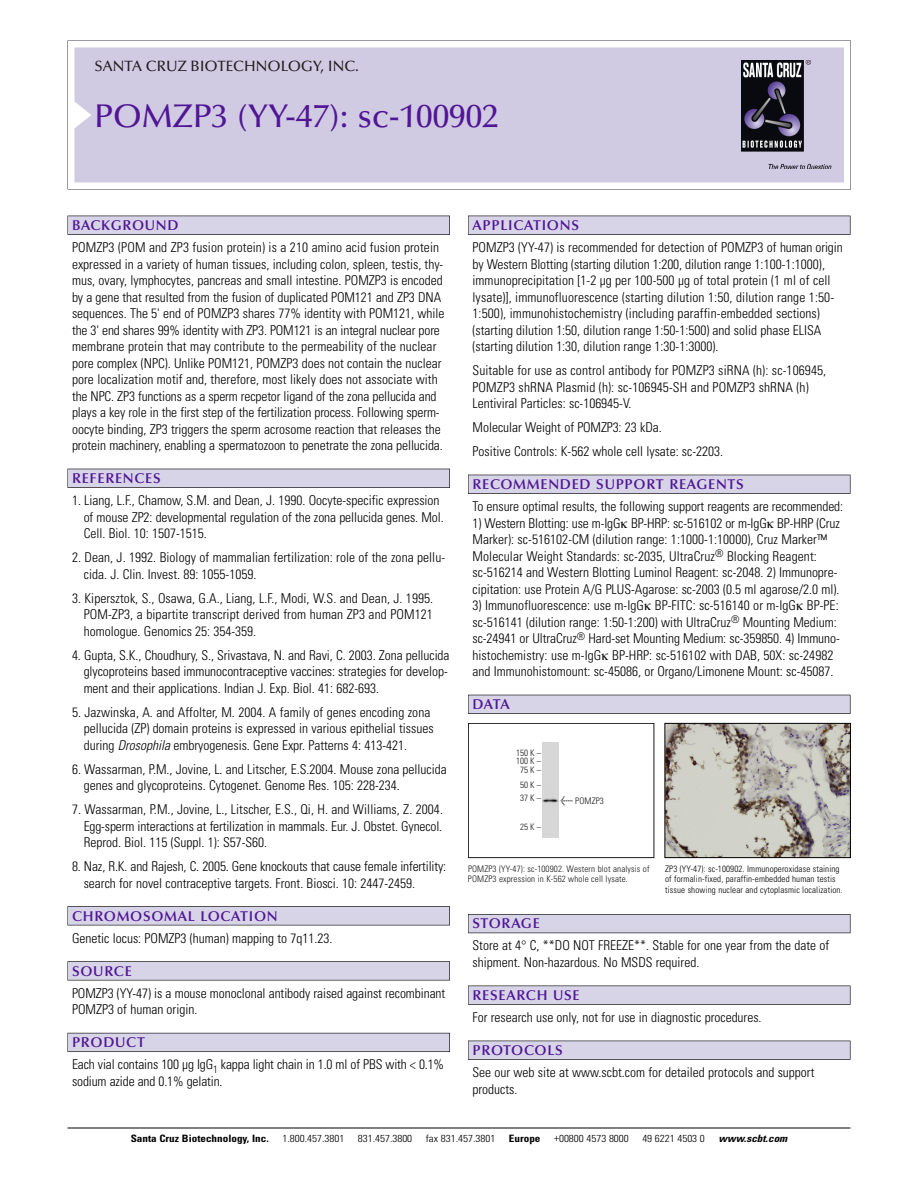
<style>
.page{position:relative;width:918px;height:1188px;background:#fff}
.page>*{position:absolute;margin:0;border:0;box-sizing:border-box;transform-origin:0 0}
.t1{font:500 33px "Optima";color:#511695}
.t2{font:500 15px "Optima";color:#231f20}
.t3{font:600 14.25px "Optima";letter-spacing:.05em;color:#511695}
.t4{font:300 condensed 13.5px/16.5px "Univers";color:#000}
.t5{font:300 condensed 10.2px "Univers";color:#000;scale:1.1 1}
.t6{font:700 condensed 10.2px "Univers";color:#000;scale:1.1 1}
.t7{font:italic 700 condensed 10.2px "Univers";color:#000;scale:1.1 1}
.t8{font:300 condensed 9px/10.5px "Univers";letter-spacing:.015em;color:#000}
.t9{font:300 condensed 9px/10.5px "Univers";letter-spacing:.015em;color:#191919}
.s1{font-style:italic}
.s2{font-family:"Meta Plus";font-weight:400;font-stretch:normal;font-size:10.5px}
</style>
<div class="page">
<svg style="left:74px;top:41px;width:777px;height:148px"></svg>
<div style="left:74px;top:47px;width:770px;height:135px;background:#d1cae3"></div>
<img style="left:741px;top:60px;width:90px;height:108px">
<div style="left:68px;top:216px;width:382px;height:19px;background:#535256"></div>
<div style="left:68px;top:216px;width:381px;height:18px;background:#d7d4e8"></div>
<div style="left:68px;top:469px;width:382px;height:19px;background:#525156"></div>
<div style="left:68px;top:469px;width:381px;height:18px;background:#d7d4e8"></div>
<div style="left:68px;top:906px;width:382px;height:19px;background:#545357"></div>
<div style="left:68px;top:907px;width:381px;height:18px;background:#d7d4e8"></div>
<div style="left:68px;top:961px;width:382px;height:19px;background:#575659"></div>
<div style="left:68px;top:962px;width:381px;height:18px;background:#d7d4e8"></div>
<div style="left:68px;top:1033px;width:382px;height:19px;background:#595860"></div>
<div style="left:68px;top:1033px;width:381px;height:18px;background:#d7d4e8"></div>
<div style="left:468px;top:216px;width:382px;height:19px;background:#535256"></div>
<div style="left:468px;top:216px;width:382px;height:18px;background:#d7d4e8"></div>
<div style="left:468px;top:475px;width:382px;height:19px;background:#525156"></div>
<div style="left:468px;top:475px;width:382px;height:18px;background:#d7d4e8"></div>
<div style="left:468px;top:695px;width:382px;height:19px;background:#515057"></div>
<div style="left:468px;top:695px;width:382px;height:18px;background:#d7d4e8"></div>
<div style="left:468px;top:914px;width:382px;height:19px;background:#55545b"></div>
<div style="left:468px;top:915px;width:382px;height:18px;background:#d7d4e8"></div>
<div style="left:468px;top:986px;width:382px;height:19px;background:#545457"></div>
<div style="left:468px;top:986px;width:382px;height:18px;background:#d7d4e8"></div>
<div style="left:468px;top:1041px;width:382px;height:19px;background:#535256"></div>
<div style="left:468px;top:1041px;width:382px;height:18px;background:#d7d4e8"></div>
<hr style="left:68px;top:1128px;width:782px;height:1px;background:#000">
<img style="left:666px;top:725px;width:183px;height:131px">
<div style="left:664px;top:723px;width:187px;height:135px;border:1px solid #000"></div>
<div style="left:468px;top:723px;width:186px;height:135px;border:1px solid #191919"></div>
<div style="left:542px;top:743px;width:17px;height:95px;background:#d7d7d7"></div>
<p class="t2" style="left:94px;top:60px;width:266px">SANTA CRUZ BIOTECHNOLOGY, INC.</p>
<p class="t1" style="left:94px;top:102px;width:406px">POMZP3 (YY-47): sc-100902</p>
<p class="t3" style="left:72px;top:219px;width:108px">BACKGROUND</p>
<p class="t4" style="left:72px;top:240px;width:374px">POMZP3 (POM and ZP3 fusion protein) is a 210 amino acid fusion protein expressed in a variety of human tissues, including colon, spleen, testis, thy&shy;mus, ovary, lymphocytes, pancreas and small intestine. POMZP3 is encoded by a gene that resulted from the fusion of duplicated POM121 and ZP3 DNA sequences. The 5' end of POMZP3 shares 77% identity with POM121, while the 3' end shares 99% identity with ZP3. POM121 is an integral nuclear pore membrane protein that may contribute to the permeability of the nuclear pore complex (NPC). Unlike POM121, POMZP3 does not contain the nuclear pore localization motif and, therefore, most likely does not associate with the NPC. ZP3 functions as a sperm recpetor ligand of the zona pellucida and plays a key role in the first step of the fertilization process. Following sperm&shy;oocyte binding, ZP3 triggers the sperm acrosome reaction that releases the protein machinery, enabling a spermatozoon to penetrate the zona pellucida.</p>
<p class="t3" style="left:72px;top:472px;width:90px">REFERENCES</p>
<p class="t4" style="left:84px;top:493px;width:362px;text-indent:-12px">1. Liang, L.F., Chamow, S.M. and Dean, J. 1990. Oocyte-specific expression of mouse ZP2: developmental regulation of the zona pellucida genes. Mol.<br>Cell. Biol. 10: 1507-1515.</p>
<p class="t4" style="left:84px;top:550px;width:363px;text-indent:-12px">2. Dean, J. 1992. Biology of mammalian fertilization: role of the zona pellu&shy;cida. J. Clin. Invest. 89: 1055-1059.</p>
<p class="t4" style="left:84px;top:591px;width:351px;text-align:justify;text-indent:-12px">3. Kipersztok, S., Osawa, G.A., Liang, L.F., Modi, W.S. and Dean, J. 1995.<br>POM-ZP3, a bipartite transcript derived from human ZP3 and POM121 homologue. Genomics 25: 354-359.</p>
<p class="t4" style="left:84px;top:648px;width:367px;text-indent:-12px">4. Gupta, S.K., Choudhury, S., Srivastava, N. and Ravi, C. 2003. Zona pellucida glycoproteins based immunocontraceptive vaccines: strategies for develop&shy;ment and their applications. Indian J. Exp. Biol. 41: 682-693.</p>
<p class="t4" style="left:84px;top:705px;width:351px;text-indent:-12px">5. Jazwinska, A. and Affolter, M. 2004. A family of genes encoding zona pellucida (ZP) domain proteins is expressed in various epithelial tissues during <span class="s1">Drosophila</span>embryogenesis. Gene Expr. Patterns 4: 413-421.</p>
<p class="t4" style="left:84px;top:762px;width:365px;text-indent:-12px">6. Wassarman, P.M., Jovine, L. and Litscher, E.S.2004. Mouse zona pellucida genes and glycoproteins. Cytogenet. Genome Res. 105: 228-234.</p>
<p class="t4" style="left:84px;top:802px;width:361px;text-align:justify;text-indent:-12px">7. Wassarman, P.M., Jovine, L., Litscher, E.S., Qi, H. and Williams, Z. 2004.<br>Egg-sperm interactions at fertilization in mammals. Eur. J. Obstet. Gynecol.<br>Reprod. Biol. 115 (Suppl. 1): S57-S60.</p>
<p class="t4" style="left:84px;top:859px;width:364px;text-indent:-12px">8. Naz, R.K. and Rajesh, C. 2005. Gene knockouts that cause female infertility: search for novel contraceptive targets. Front. Biosci. 10: 2447-2459.</p>
<p class="t3" style="left:72px;top:910px;width:207px">CHROMOSOMAL LOCATION</p>
<p class="t4" style="left:72px;top:931px;width:262px">Genetic locus: POMZP3 (human) mapping to 7q11.23.</p>
<p class="t3" style="left:72px;top:965px;width:61px">SOURCE</p>
<p class="t4" style="left:72px;top:986px;width:375px">POMZP3 (YY-47) is a mouse monoclonal antibody raised against recombinant<br>POMZP3 of human origin.</p>
<p class="t3" style="left:72px;top:1036px;width:74px">PRODUCT</p>
<p class="t4" style="left:72px;top:1058px;width:374px">Each vial contains 100 µg IgG<sub>1</sub> kappa light chain in 1.0 ml of PBS with &lt; 0.1% sodium azide and 0.1% gelatin.</p>
<p class="t3" style="left:473px;top:219px;width:108px">APPLICATIONS</p>
<p class="t4" style="left:473px;top:240px;width:372px">POMZP3 (YY-47) is recommended for detection of POMZP3 of human origin by Western Blotting (starting dilution 1:200, dilution range 1:100-1:1000), immunoprecipitation [1-2 µg per 100-500 µg of total protein (1 ml of cell lysate)], immunofluorescence (starting dilution 1:50, dilution range 1:50- 1:500), immunohistochemistry (including paraffin-embedded sections) (starting dilution 1:50, dilution range 1:50-1:500) and solid phase ELISA (starting dilution 1:30, dilution range 1:30-1:3000).</p>
<p class="t4" style="left:473px;top:363px;width:355px">Suitable for use as control antibody for POMZP3 siRNA (h): sc-106945,<br>POMZP3 shRNA Plasmid (h): sc-106945-SH and POMZP3 shRNA (h)<br>Lentiviral Particles: sc-106945-V.</p>
<p class="t4" style="left:473px;top:420px;width:191px">Molecular Weight of POMZP3: 23 kDa.</p>
<p class="t4" style="left:473px;top:444px;width:252px">Positive Controls: K-562 whole cell lysate: sc-2203.</p>
<p class="t3" style="left:473px;top:478px;width:273px">RECOMMENDED SUPPORT REAGENTS</p>
<p class="t4" style="left:473px;top:499px;width:372px">To ensure optimal results, the following support reagents are recommended:</p>
<p class="t4" style="left:473px;top:516px;width:369px">1) Western Blotting: use m-IgG BP-HRP: sc-516102 or m-IgG BP-HRP (Cruz Marker): sc-516102-CM (dilution range: 1:1000-1:10000), Cruz Marker™ Molecular Weight Standards: sc-2035, UltraCruz<sup>®</sup> Blocking Reagent: sc-516214 and Western Blotting Luminol Reagent: sc-2048. 2) Immunopre&shy;cipitation: use Protein A/G PLUS-Agarose: sc-2003 (0.5 ml agarose/2.0 ml).</p>
<p class="t4" style="left:473px;top:598px;width:369px">3) Immunofluorescence: use m-IgG BP-FITC: sc-516140 or m-IgG BP-PE: sc-516141 (dilution range: 1:50-1:200) with UltraCruz<sup>®</sup> Mounting Medium: sc-24941 or UltraCruz<sup>®</sup> Hard-set Mounting Medium: sc-359850. 4) Immuno&shy;histochemistry: use m-IgG BP-HRP: sc-516102 with DAB, 50X: sc-24982 and Immunohistomount: sc-45086, or Organo/Limonene Mount: sc-45087.</p>
<p class="t3" style="left:473px;top:698px;width:39px">DATA</p>
<p class="t9" style="left:516px;top:750px;width:26px;line-height:7.5px">150 K –<br>100 K –</p>
<p class="t9" style="left:520px;top:764px;width:22px;line-height:15px">75 K –<br>50 K –</p>
<p class="t9" style="left:520px;top:794px;width:22px">37 K –</p>
<p class="t9" style="left:520px;top:823px;width:22px">25 K –</p>
<p class="t9" style="left:561px;top:796px;width:45px"><span class="s2">&lt;</span> POMZP3</p>
<p class="t9" style="left:468px;top:864px;width:183px">POMZP3 (YY-47): sc-100902. Western blot analysis of<br>POMZP3 expression in K-562 whole cell lysate.</p>
<p class="t8" style="left:665px;top:864px;width:179px">ZP3 (YY-47): sc-100902. Immunoperoxidase staining of formalin-fixed, paraffin-embedded human testis tissue showing nuclear and cytoplasmic localization.</p>
<p class="t3" style="left:473px;top:918px;width:69px">STORAGE</p>
<p class="t4" style="left:473px;top:939px;width:358px">Store at 4° C, **DO NOT FREEZE**. Stable for one year from the date of shipment. Non-hazardous. No MSDS required.</p>
<p class="t3" style="left:473px;top:989px;width:109px">RESEARCH USE</p>
<p class="t4" style="left:473px;top:1010px;width:291px">For research use only, not for use in diagnostic procedures.</p>
<p class="t3" style="left:473px;top:1044px;width:92px">PROTOCOLS</p>
<p class="t4" style="left:473px;top:1065px;width:343px">See our web site at www.scbt.com for detailed protocols and support products.</p>
<p class="t6" style="left:131px;top:1135px;width:127px">Santa Cruz Biotechnology, Inc.</p>
<p class="t5" style="left:282px;top:1135px;width:58px">1.800.457.3801</p>
<p class="t5" style="left:358px;top:1135px;width:51px">831.457.3800</p>
<p class="t5" style="left:426px;top:1135px;width:65px">fax 831.457.3801</p>
<p class="t6" style="left:509px;top:1135px;width:30px">Europe</p>
<p class="t5" style="left:554px;top:1135px;width:69px">+00800 4573 8000</p>
<p class="t5" style="left:642px;top:1135px;width:58px">49 6221 4503 0</p>
<p class="t7" style="left:719px;top:1135px;width:66px">www.scbt.com</p>
</div>
